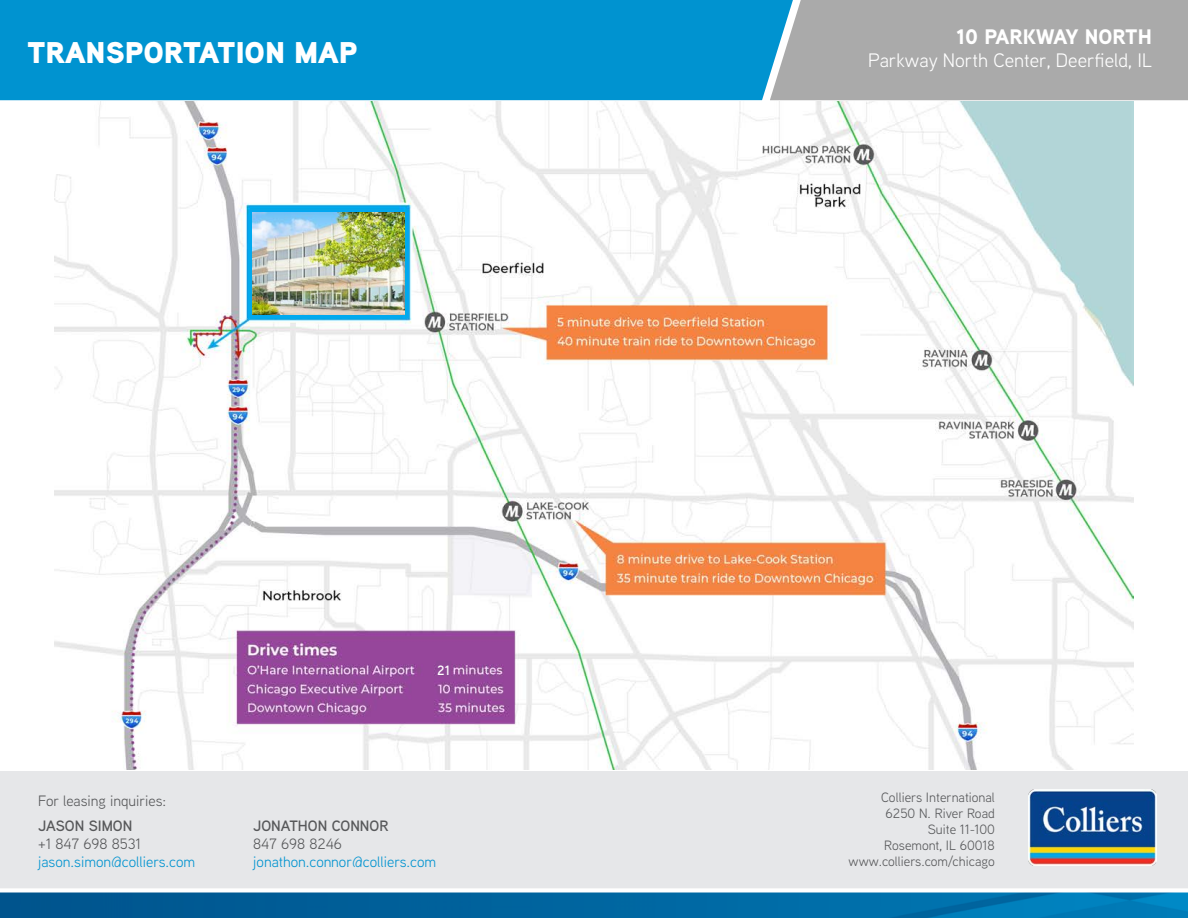
<style>
.page{position:relative;width:1188px;height:918px;background:#fff}
.page>*{position:absolute;margin:0;border:0;box-sizing:border-box;transform-origin:0 0}
.t1{font:900 30px "Aaux Next";color:#fff}
.t2{font:900 21px "Aaux Next";color:#fff}
.t3{font:19.5px "Aaux Next";color:#fff}
.t4{font:15px "Aaux Next";color:#0093d0}
.t5{font:15px "Aaux Next";color:#57585a}
.t6{font:600 15px "Aaux Next";color:#57585a}
.t7{font:13.5px/16.2px "Aaux Next";color:#57585a;text-align:right}
.t8{font:600 13.5px "Aaux Next";color:#fff}
</style>
<div class="page">
<div style="left:0;top:0;width:755px;height:100px;background:#0093d0"></div>
<svg style="left:755px;top:0;width:433px;height:100px;background:#a2aaad"></svg>
<div style="left:0;top:770px;width:1188px;height:121px;background:#e6e7e9"></div>
<img style="left:1029px;top:790px;width:127px;height:76px">
<img style="left:0;top:892px;width:1188px;height:26px">
<hr style="left:0;top:889px;width:1188px;height:3px;background:#fff">
<hr style="left:0;top:768px;width:1188px;height:3px;background:#fff">
<img style="left:54px;top:102px;width:1080px;height:668px">
<img style="left:252px;top:212px;width:153px;height:103px">
<div style="left:436px;top:661px;width:15px;height:15px;background:#904897"></div>
<p class="t1" style="left:27px;top:31px;width:332px">TRANSPORTATION MAP</p>
<p class="t8" style="left:437px;top:661px;width:14px">21</p>
<h2 class="t2" style="left:957px;top:21px;width:197px">10 PARKWAY NORTH</h2>
<h3 class="t3" style="left:868px;top:47px;width:285px">Parkway North Center, Deerfield, IL</h3>
<p class="t5" style="left:38px;top:790px;width:130px">For leasing inquiries:</p>
<p class="t7" style="left:849px;top:788px;width:148px">Colliers International<br>6250 N. River Road<br>Suite 11-100<br>Rosemont, IL 60018 www.colliers.com/chicago</p>
<p class="t6" style="left:253px;top:815px;width:137px">JONATHON CONNOR</p>
<p class="t5" style="left:253px;top:834px;width:90px">847 698 8246</p>
<p class="t4" style="left:253px;top:852px;width:184px">jonathon.connor@colliers.com</p>
<p class="t6" style="left:38px;top:815px;width:96px">JASON SIMON</p>
<p class="t5" style="left:38px;top:834px;width:104px">+1 847 698 8531</p>
<p class="t4" style="left:38px;top:852px;width:158px">jason.simon@colliers.com</p>
</div>
